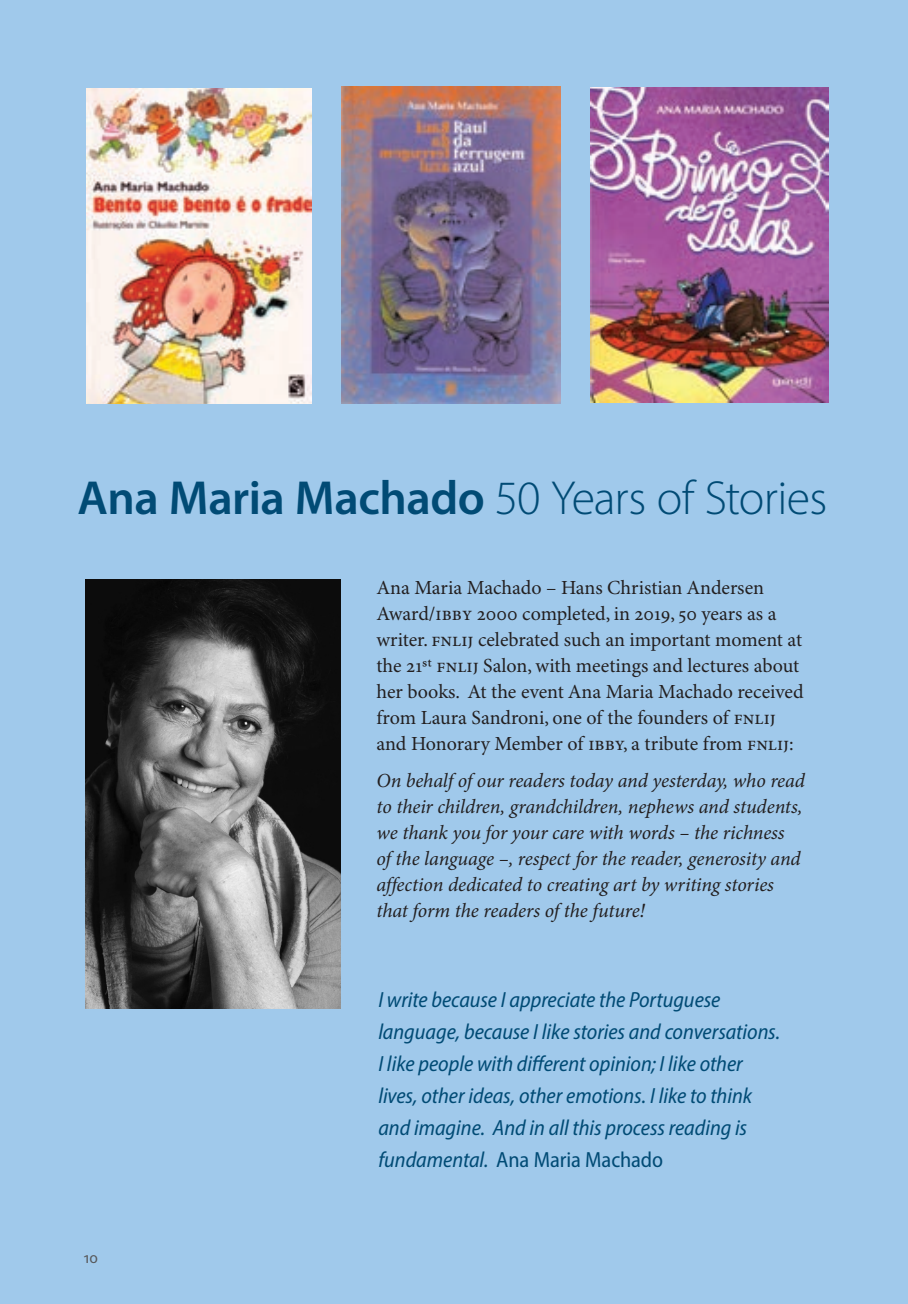
<style>
.page{position:relative;width:908px;height:1304px;background:#fff}
.page>*{position:absolute;margin:0;border:0;box-sizing:border-box;transform-origin:0 0}
.Titulo{font:300 48px "Myriad Pro";letter-spacing:-.015em;color:#014b75}
.Roger_editoras{font:italic semi-condensed 22px/32px "Myriad Pro";letter-spacing:-.005em;color:#014b75}
.Texto_1o_paragrafo{font:20px/26px "Minion Pro";color:#231f20}
.Texto_1o_paragrafo-2{font:italic 20px/26px "Minion Pro";letter-spacing:-.01em;color:#231f20}
.numbers_left{font:16px "Myriad Pro";color:#57585a}
.s1{font-weight:600}
.s2{font-style:normal}
</style>
<div class="page">
<div style="left:0;top:0;width:907px;height:1304px;background:#a0c9eb"></div>
<img style="left:86px;top:89px;width:225px;height:315px">
<img style="left:590px;top:87px;width:238px;height:315px">
<img style="left:341px;top:87px;width:219px;height:317px">
<img style="left:85px;top:579px;width:255px;height:430px">
<p class="Titulo" style="left:77px;top:469px;width:751px"><span class="s1">Ana Maria Machado</span> 50 Years of Stories</p>
<p class="Texto_1o_paragrafo" style="left:376px;top:575px;width:401px">Ana Maria Machado – Hans Christian Andersen<br>Award/IBBY 2000 completed, in 2019, 50 years as a writer. FNLIJ</p>
<p class="Texto_1o_paragrafo" style="left:478px;top:627px;width:324px">celebrated such an important moment at</p>
<p class="Texto_1o_paragrafo" style="left:376px;top:653px;width:79px">the 21st FNLIJ</p>
<p class="Texto_1o_paragrafo" style="left:376px;top:653px;width:428px;text-indent:107px">Salon, with meetings and lectures about her books. At the event Ana Maria Machado received from Laura Sandroni, one of the founders of FNLIJ<br>and Honorary Member of IBBY, a tribute from FNLIJ :</p>
<p class="Texto_1o_paragrafo-2" style="left:376px;top:768px;width:430px">On behalf of our readers today and yesterday, who read to their children, grandchildren, nephews and students, we thank you for your care with words – the richness<br>of the language –, respect for the reader, generosity and affection dedicated to creating art by writing stories that form the readers of the future!</p>
<p class="numbers_left" style="left:84px;top:1248px;width:16px">10</p>
<p class="Roger_editoras" style="left:378px;top:983px;width:403px">I write because I appreciate the Portuguese language, because I like stories and conversations.<br>I like people with different opinion; I like other lives, other ideas, other emotions. I like to think and imagine. And in all this process reading is fundamental. <span class="s2">Ana Maria Machado</span></p>
</div>
